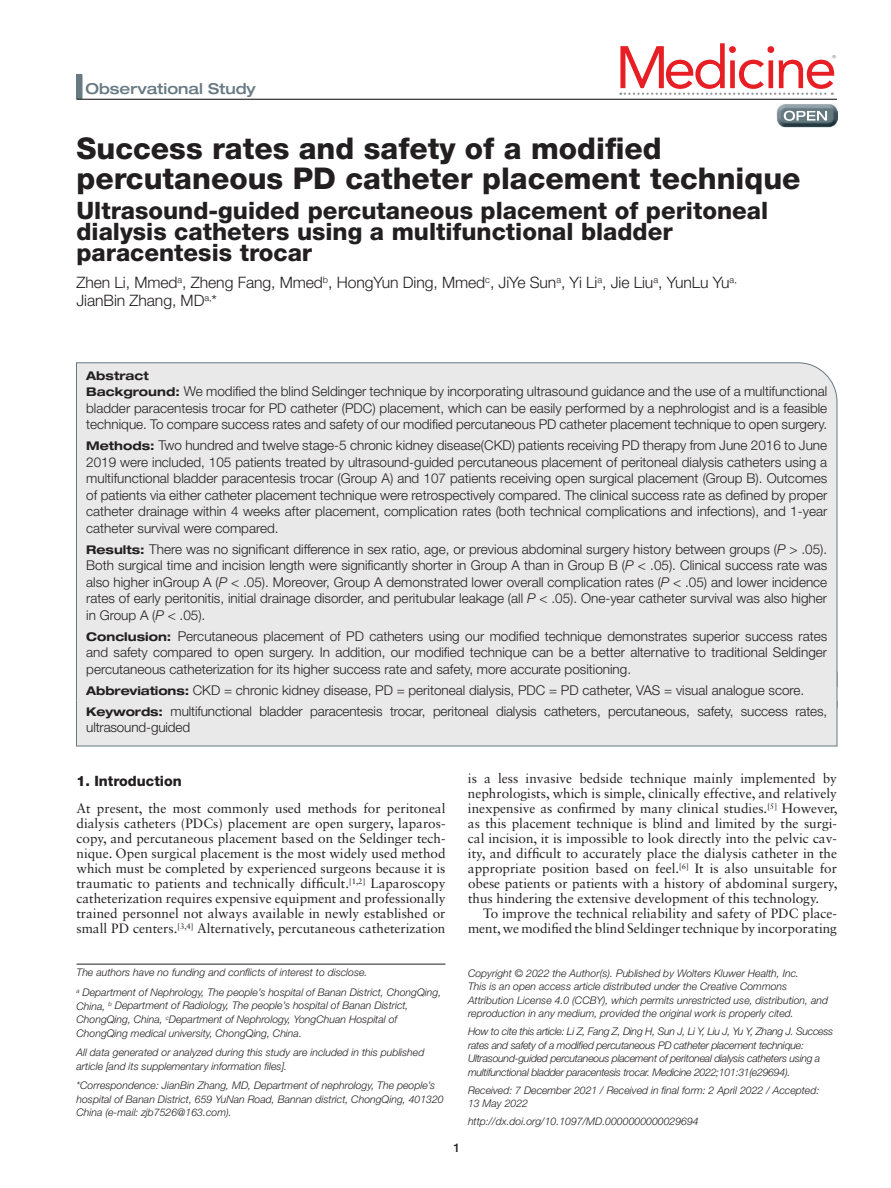
<style>
.page{position:relative;width:891px;height:1188px;background:#fff}
.page>*{position:absolute;margin:0;border:0;box-sizing:border-box;transform-origin:0 0}
.t1{font:59.4px "Avenir";letter-spacing:-.06em;color:#e71e24}
.t2{font:800 30px/30px "Helvetica Neue LT Std";color:#231f20}
.t3{font:800 24px/21px "Helvetica Neue LT Std";color:#231f20}
.t4{font:300 15.75px/18px "Helvetica Neue LT Std";letter-spacing:-.005em;color:#231f20}
.t5{font:500 expanded 15px "Helvetica Neue LT Std";color:#667981}
.t6{font:800 14.25px "Helvetica Neue LT Std";color:#231f20}
.t7{font:300 13.5px/16.5px "Helvetica Neue LT Std";color:#231f20;text-align:justify}
.t8{font:13.5px/15px "Sabon LT Std";color:#231f20;text-align:justify}
.t9{font:700 expanded 12px "Helvetica Neue LT Std";color:#231f20}
.t10{font:500 12px "Helvetica Neue LT Std";color:#231f20}
.t11{font:italic 300 10.5px/13.5px "Helvetica Neue LT Std";color:#231f20}
.t12{font:italic 300 10.5px/13.5px "Helvetica Neue LT Std";letter-spacing:-.025em;color:#231f20}
.t13{font:500 10.35px "Akzidenz Grotesk BE";color:#909295}
.s1{font-weight:700;font-stretch:expanded;font-size:12px}
.s2{font-style:italic}
</style>
<div class="page">
<div style="left:76px;top:74px;width:6px;height:25px;background:#677981"></div>
<hr style="left:76px;top:99px;width:761px;height:1px;background:#231f20">
<img style="left:776px;top:104px;width:61px;height:24px">
<svg style="left:784px;top:111px;width:43px;height:10px"></svg>
<svg style="left:620px;top:93px;width:213px;height:2px"></svg>
<div style="left:76px;top:362px;width:762px;height:326px;background:#e9e9e9"></div>
<div style="left:76px;top:672px;width:761px;height:37px;background:#e9e9e9"></div>
<div style="left:76px;top:700px;width:761px;height:46px;background:#e9e9e9"></div>
<hr style="left:76px;top:964px;width:370px;height:1px;background:#231f20">
<p class="t5" style="left:86px;top:80px;width:172px">Observational Study</p>
<h1 class="t1" style="left:615px;top:33px;width:223px">Medicine</h1>
<p class="t13" style="left:832px;top:52px;width:6px">®</p>
<h2 class="t2" style="left:76px;top:134px;width:726px">Success rates and safety of a modified percutaneous PD catheter placement technique</h2>
<h3 class="t3" style="left:76px;top:200px;width:693px">Ultrasound-guided percutaneous placement of peritoneal dialysis catheters using a multifunctional bladder paracentesis trocar</h3>
<p class="t4" style="left:76px;top:273px;width:662px">Zhen Li, Mmed<sup>a</sup>, Zheng Fang, Mmed<sup>b</sup>, HongYun Ding, Mmed<sup>c</sup>, JiYe Sun<sup>a</sup>, Yi Li<sup>a</sup>, Jie Liu<sup>a</sup>, YunLu Yu<sup>a,<br></sup>JianBin Zhang, MD<sup>a,</sup>*</p>
<p class="t9" style="left:86px;top:368px;width:64px">Abstract</p>
<p class="t7" style="left:86px;top:383px;width:743px"><span class="s1">Background:</span> We modified the blind Seldinger technique by incorporating ultrasound guidance and the use of a multifunctional bladder paracentesis trocar for PD catheter (PDC) placement, which can be easily performed by a nephrologist and is a feasible technique. To compare success rates and safety of our modified percutaneous PD catheter placement technique to open surgery.</p>
<p class="t7" style="left:86px;top:437px;width:743px"><span class="s1">Methods:</span> Two hundred and twelve stage-5 chronic kidney disease(CKD) patients receiving PD therapy from June 2016 to June 2019 were included, 105 patients treated by ultrasound-guided percutaneous placement of peritoneal dialysis catheters using a multifunctional bladder paracentesis trocar (Group A) and 107 patients receiving open surgical placement (Group B). Outcomes of patients via either catheter placement technique were retrospectively compared. The clinical success rate as defined by proper catheter drainage within 4 weeks after placement, complication rates (both technical complications and infections), and 1-year catheter survival were compared.</p>
<p class="t7" style="left:86px;top:541px;width:743px"><span class="s1">Results:</span> There was no significant difference in sex ratio, age, or previous abdominal surgery history between groups (<span class="s2">P</span> &gt; .05).<br>Both surgical time and incision length were significantly shorter in Group A than in Group B (<span class="s2">P</span> &lt; .05). Clinical success rate was also higher inGroup A (<span class="s2">P</span> &lt; .05). Moreover, Group A demonstrated lower overall complication rates (<span class="s2">P</span> &lt; .05) and lower incidence rates of early peritonitis, initial drainage disorder, and peritubular leakage (all <span class="s2">P</span> &lt; .05). One-year catheter survival was also higher in Group A (<span class="s2">P</span> &lt; .05).</p>
<p class="t7" style="left:86px;top:628px;width:742px"><span class="s1">Conclusion:</span> Percutaneous placement of PD catheters using our modified technique demonstrates superior success rates and safety compared to open surgery. In addition, our modified technique can be a better alternative to traditional Seldinger percutaneous catheterization for its higher success rate and safety, more accurate positioning.</p>
<p class="t7" style="left:86px;top:679px;width:743px;line-height:21px"><span class="s1">Abbreviations:</span> CKD = chronic kidney disease, PD = peritoneal dialysis, PDC = PD catheter, VAS = visual analogue score.<br><span class="s1">Keywords:</span> multifunctional bladder paracentesis trocar, peritoneal dialysis catheters, percutaneous, safety, success rates,</p>
<p class="t7" style="left:86px;top:719px;width:105px">ultrasound-guided</p>
<p class="t6" style="left:76px;top:773px;width:107px">1. Introduction</p>
<p class="t8" style="left:76px;top:801px;width:371px">At present, the most commonly used methods for peritoneal dialysis catheters (PDCs) placement are open surgery, laparos&shy;copy, and percutaneous placement based on the Seldinger tech&shy;nique. Open surgical placement is the most widely used method which must be completed by experienced surgeons because it is traumatic to patients and technically difficult.<sup>[1,2]</sup> Laparoscopy catheterization requires expensive equipment and professionally trained personnel not always available in newly established or small PD centers.<sup>[3,4]</sup> Alternatively, percutaneous catheterization</p>
<p class="t8" style="left:468px;top:771px;width:371px">is a less invasive bedside technique mainly implemented by nephrologists, which is simple, clinically effective, and relatively inexpensive as confirmed by many clinical studies.<sup>[5]</sup> However, as this placement technique is blind and limited by the surgi&shy;cal incision, it is impossible to look directly into the pelvic cav&shy;ity, and difficult to accurately place the dialysis catheter in the appropriate position based on feel.<sup>[6]</sup> It is also unsuitable for obese patients or patients with a history of abdominal surgery, thus hindering the extensive development of this technology.</p>
<p class="t8" style="left:468px;top:906px;width:371px;text-align:right">To improve the technical reliability and safety of PDC place&shy;ment, we modified the blind Seldinger technique by incorporating</p>
<p class="t11" style="left:76px;top:963px;width:366px;line-height:19.5px">The authors have no funding and conflicts of interest to disclose.<br><sup>a</sup> Department of Nephrology, The people’s hospital of Banan District, ChongQing,</p>
<p class="t11" style="left:76px;top:999px;width:334px">China, <sup>b</sup> Department of Radiology, The people’s hospital of Banan District,<br>ChongQing, China, <sup>c</sup>Department of Nephrology, YongChuan Hospital of<br>ChongQing medical university, ChongQing, China.</p>
<p class="t11" style="left:77px;top:1045px;width:349px">All data generated or analyzed during this study are included in this published article [and its supplementary information files].</p>
<p class="t11" style="left:77px;top:1078px;width:369px">*Correspondence: JianBin Zhang, MD, Department of nephrology, The people’s hospital of Banan District, 659 YuNan Road, Bannan district, ChongQing, 401320<br>China (e-mail: zjb7526@163.com).</p>
<p class="t10" style="left:453px;top:1140px;width:8px">1</p>
<p class="t11" style="left:468px;top:966px;width:362px">Copyright © 2022 the Author(s). Published by Wolters Kluwer Health, Inc.<br>This is an open access article distributed under the Creative Commons Attribution License 4.0 (CCBY), which permits unrestricted use, distribution, and reproduction in any medium, provided the original work is properly cited.</p>
<p class="t12" style="left:468px;top:1024px;width:367px">How to cite this article: Li Z, Fang Z, Ding H, Sun J, Li Y, Liu J, Yu Y, Zhang J. Success rates and safety of a modified percutaneous PD catheter placement technique:<br>Ultrasound-guided percutaneous placement of peritoneal dialysis catheters using a multifunctional bladder paracentesis trocar. Medicine 2022;101:31(e29694).</p>
<p class="t11" style="left:468px;top:1083px;width:353px">Received: 7 December 2021 / Received in final form: 2 April 2022 / Accepted:<br>13 May 2022</p>
<p class="t11" style="left:468px;top:1114px;width:232px">http://dx.doi.org/10.1097/MD.0000000000029694</p>
</div>
